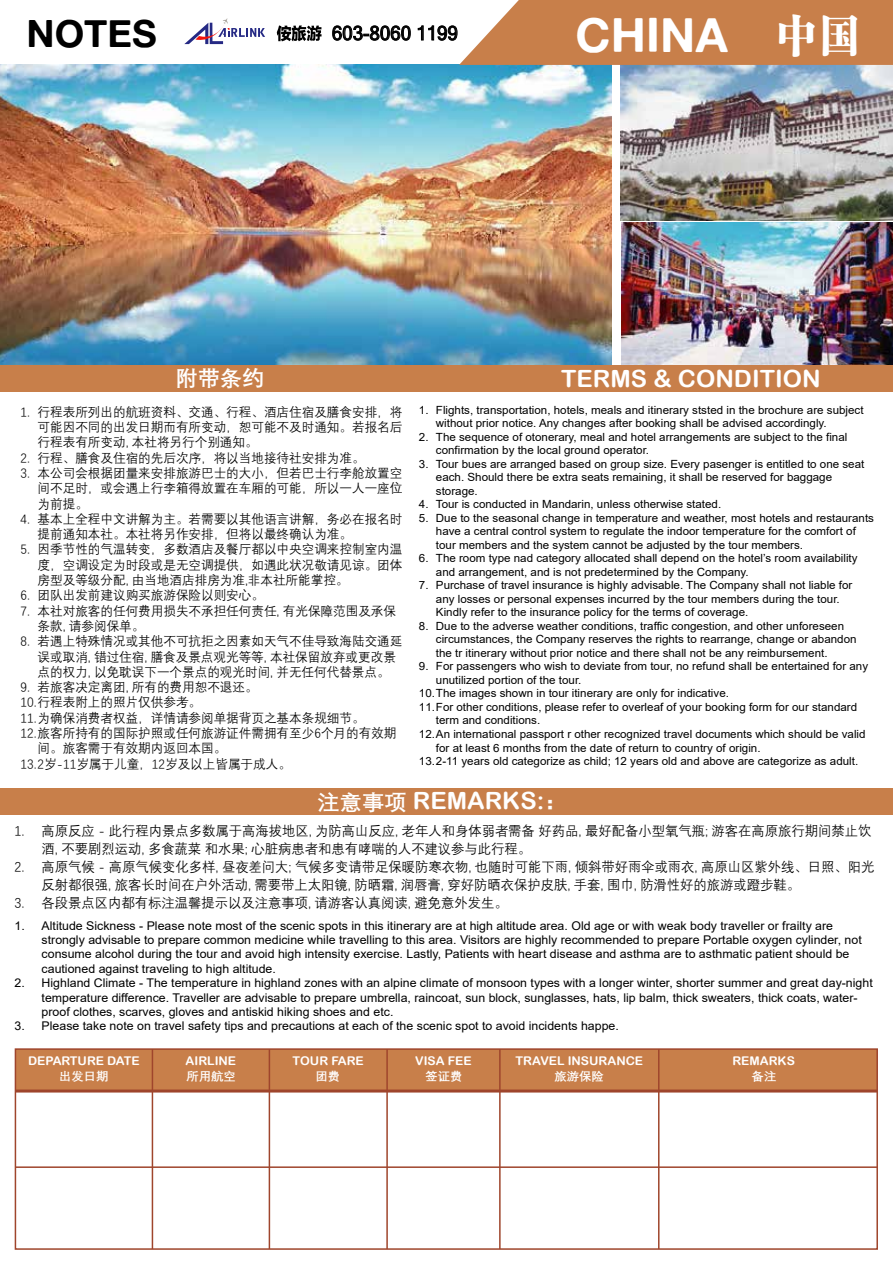
<style>
.page{position:relative;width:893px;height:1263px;background:#fff}
.page>*{position:absolute;margin:0;border:0;box-sizing:border-box;transform-origin:0 0}
.t1{font:47.55px "Alte Haas Grotesk Bold";color:#fff}
.t2{font:37.95px "Alte Haas Grotesk Bold";color:#000}
.t3{font:23.7px "Arial Rounded MT Bold";color:#fff}
.t4{font:700 21.6px "Deng Xian";color:#fff}
.t5{font:19.5px "Microsoft Sans Serif";color:#000;scale:.96 1}
.t6{font:13.5px/18px "Deng Xian";color:#000}
.t7{font:12.75px/15.3px "Deng Xian";color:#000;text-align:justify}
.t8{font:12px/14.4px "Arial";color:#000}
.t9{font:12px "Arial Rounded MT Bold";color:#fff}
.t10{font:700 12px "Deng Xian";color:#fff}
.t11{font:11.25px/13.5px "Arial";color:#000}
.s1{font-family:"Cloud Rui Song Cu GBK";font-size:43.35px}
.s2{font-family:"Deng Xian";font-weight:700;font-size:21.6px}
</style>
<div class="page">
<img style="left:621px;top:223px;width:272px;height:142px">
<img style="left:0;top:65px;width:612px;height:300px">
<img style="left:620px;top:65px;width:273px;height:156px">
<div style="left:0;top:365px;width:893px;height:27px;background:#c87f4a"></div>
<div style="left:0;top:788px;width:893px;height:26px;background:#c87f4a"></div>
<div style="left:15px;top:1049px;width:862px;height:42px;background:#c87f4a"></div>
<hr style="left:15px;top:1166px;width:862px;height:2px;background:#9f452c">
<hr style="left:152px;top:1049px;width:1px;height:200px;background:#9f452c">
<hr style="left:269px;top:1049px;width:1px;height:200px;background:#9f452c">
<hr style="left:386px;top:1049px;width:2px;height:200px;background:#9f452c">
<hr style="left:499px;top:1049px;width:2px;height:200px;background:#9f452c">
<hr style="left:658px;top:1049px;width:1px;height:200px;background:#9f452c">
<div style="left:15px;top:1048px;width:863px;height:202px;border:2px solid #9f452c"></div>
<hr style="left:15px;top:1089px;width:862px;height:3px;background:#9f452c">
<svg style="left:277px;top:25px;width:45px;height:16px"></svg>
<svg style="left:184px;top:18px;width:81px;height:26px"></svg>
<svg style="left:332px;top:25px;width:79px;height:16px"></svg>
<svg style="left:418px;top:0;width:475px;height:65px;background:#cd9063"></svg>
<h2 class="t2" style="left:27px;top:10px;width:132px">NOTES</h2>
<h1 class="t1" style="left:576px;top:6px;width:285px">CHINA <span class="s1">中国</span></h1>
<h3 class="t5" style="left:332px;top:20px;width:133px">603-8060 1199</h3>
<h3 class="t4" style="left:175px;top:364px;width:91px">附带条约</h3>
<h3 class="t3" style="left:561px;top:364px;width:261px">TERMS &amp; CONDITION</h3>
<p class="t7" style="left:38px;top:404px;width:366px;text-indent:-17px">1. 行程表所列出的航班资料、交通、行程、酒店住宿及膳食安排，将可能因不同的出发日期而有所变动，恕可能不及时通知。若报名后行程表有所变动, 本社将另行个别通知。</p>
<p class="t7" style="left:21px;top:449px;width:346px">2. 行程、膳食及住宿的先后次序，将以当地接待社安排为准。</p>
<p class="t7" style="left:38px;top:465px;width:366px;text-indent:-17px">3. 本公司会根据团量来安排旅游巴士的大小，但若巴士行李舱放置空间不足时，或会遇上行李箱得放置在车厢的可能，所以一人一座位为前提。</p>
<p class="t7" style="left:38px;top:511px;width:366px;text-indent:-17px">4. 基本上全程中文讲解为主。若需要以其他语言讲解，务必在报名时提前通知本社。本社将另作安排，但将以最终确认为准。</p>
<p class="t7" style="left:38px;top:541px;width:366px;text-indent:-17px">5. 因季节性的气温转变，多数酒店及餐厅都以中央空调来控制室内温度，空调设定为时段或是无空调提供，如遇此状况敬请见谅。团体房型及等级分配, 由当地酒店排房为准,非本社所能掌控。</p>
<p class="t7" style="left:21px;top:587px;width:245px">6. 团队出发前建议购买旅游保险以则安心。</p>
<p class="t7" style="left:38px;top:602px;width:360px;text-indent:-17px">7. 本社对旅客的任何费用损失不承担任何责任, 有光保障范围及承保条款, 请参阅保单。</p>
<p class="t7" style="left:38px;top:633px;width:366px;text-align:left;text-indent:-17px">8. 若遇上特殊情况或其他不可抗拒之因素如天气不佳导致海陆交通延误或取消, 错过住宿, 膳食及景点观光等等, 本社保留放弃或更改景点的权力, 以免耽误下一个景点的观光时间, 并无任何代替景点。</p>
<p class="t7" style="left:21px;top:679px;width:239px">9. 若旅客决定离团, 所有的费用恕不退还。</p>
<p class="t7" style="left:21px;top:694px;width:182px">10.行程表附上的照片仅供参考。</p>
<p class="t7" style="left:21px;top:710px;width:346px">11.为确保消费者权益，详情请参阅单据背页之基本条规细节。</p>
<p class="t7" style="left:21px;top:725px;width:377px">12.旅客所持有的国际护照或任何旅游证件需拥有至少6个月的有效期</p>
<p class="t7" style="left:38px;top:740px;width:190px">间。旅客需于有效期内返回本国。</p>
<p class="t7" style="left:21px;top:755px;width:272px">13.2岁-11岁属于儿童，12岁及以上皆属于成人。</p>
<p class="t11" style="left:436px;top:403px;width:429px;text-indent:-17px">1. Flights, transportation, hotels, meals and itinerary ststed in the brochure are subject without prior notice. Any changes after booking shall be advised accordingly.</p>
<p class="t11" style="left:436px;top:430px;width:413px;text-indent:-17px">2. The sequence of otonerary, meal and hotel arrangements are subject to the final confirmation by the local ground operator.</p>
<p class="t11" style="left:436px;top:457px;width:430px;text-indent:-17px">3. Tour bues are arranged based on group size. Every pasenger is entitled to one seat each. Should there be extra seats remaining, it shall be reserved for baggage storage.</p>
<p class="t11" style="left:419px;top:498px;width:304px">4. Tour is conducted in Mandarin, unless otherwise stated.</p>
<p class="t11" style="left:436px;top:511px;width:440px;text-indent:-17px">5. Due to the seasonal change in temperature and weather, most hotels and restaurants have a central control system to regulate the indoor temperature for the comfort of tour members and the system cannot be adjusted by the tour members.</p>
<p class="t11" style="left:436px;top:552px;width:423px;text-indent:-17px">6. The room type nad category allocated shall depend on the hotel’s room availability and arrangement, and is not predetermined by the Company.</p>
<p class="t11" style="left:436px;top:579px;width:418px;text-indent:-17px">7. Purchase of travel insurance is highly advisable. The Company shall not liable for any losses or personal expenses incurred by the tour members during the tour.<br>Kindly refer to the insurance policy for the terms of coverage.</p>
<p class="t11" style="left:436px;top:619px;width:422px;text-indent:-17px">8. Due to the adverse weather conditions, traffic congestion, and other unforeseen circumstances, the Company reserves the rights to rearrange, change or abandon the tr itinerary without prior notice and there shall not be any reimbursement.</p>
<p class="t11" style="left:419px;top:660px;width:451px">9. For passengers who wish to deviate from tour, no refund shall be entertained for any</p>
<p class="t11" style="left:436px;top:673px;width:147px">unutilized portion of the tour.</p>
<p class="t11" style="left:419px;top:687px;width:312px">10.The images shown in tour itinerary are only for indicative.</p>
<p class="t11" style="left:419px;top:700px;width:440px">11.For other conditions, please refer to overleaf of your booking form for our standard</p>
<p class="t11" style="left:436px;top:714px;width:106px">term and conditions.</p>
<p class="t11" style="left:419px;top:727px;width:448px">12.An international passport r other recognized travel documents which should be valid</p>
<p class="t11" style="left:436px;top:741px;width:326px">for at least 6 months from the date of return to country of origin.</p>
<p class="t11" style="left:419px;top:754px;width:441px">13.2-11 years old categorize as child; 12 years old and above are categorize as adult.</p>
<h3 class="t3" style="left:318px;top:787px;width:250px"><span class="s2">注意事项</span> REMARKS:<span class="s2">：</span></h3>
<p class="t6" style="left:42px;top:821px;width:831px;text-indent:-27px">1. 高原反应 - 此行程内景点多数属于高海拔地区, 为防高山反应, 老年人和身体弱者需备 好药品, 最好配备小型氧气瓶; 游客在高原旅行期间禁止饮酒, 不要剧烈运动, 多食蔬菜 和水果; 心脏病患者和患有哮喘的人不建议参与此行程。</p>
<p class="t6" style="left:42px;top:857px;width:834px;text-indent:-27px">2. 高原气候 - 高原气候变化多样, 昼夜差问大; 气候多变请带足保暖防寒衣物, 也随时可能下雨, 倾斜带好雨伞或雨衣, 高原山区紫外线、日照、阳光反射都很强, 旅客长时间在户外活动, 需要带上太阳镜, 防晒霜, 润唇膏, 穿好防晒衣保护皮肤, 手套, 围巾, 防滑性好的旅游或蹬步鞋。</p>
<p class="t6" style="left:15px;top:893px;width:495px">3. 各段景点区内都有标注温馨提示以及注意事项, 请游客认真阅读, 避免意外发生。</p>
<p class="t8" style="left:42px;top:918px;width:822px;text-indent:-27px">1. Altitude Sickness - Please note most of the scenic spots in this itinerary are at high altitude area. Old age or with weak body traveller or frailty are strongly advisable to prepare common medicine while travelling to this area. Visitors are highly recommended to prepare Portable oxygen cylinder, not consume alcohol during the tour and avoid high intensity exercise. Lastly, Patients with heart disease and asthma are to asthmatic patient should be cautioned against traveling to high altitude.</p>
<p class="t8" style="left:42px;top:976px;width:833px;text-indent:-27px">2. Highland Climate - The temperature in highland zones with an alpine climate of monsoon types with a longer winter, shorter summer and great day-night temperature difference. Traveller are advisable to prepare umbrella, raincoat, sun block, sunglasses, hats, lip balm, thick sweaters, thick coats, water&shy;proof clothes, scarves, gloves and antiskid hiking shoes and etc.</p>
<p class="t8" style="left:15px;top:1019px;width:606px">3. Please take note on travel safety tips and precautions at each of the scenic spot to avoid incidents happe.</p>
<p class="t9" style="left:28px;top:1054px;width:113px">DEPARTURE DATE</p>
<p class="t10" style="left:59px;top:1068px;width:51px">出发日期</p>
<p class="t9" style="left:186px;top:1054px;width:52px">AIRLINE</p>
<p class="t10" style="left:186px;top:1068px;width:51px">所用航空</p>
<p class="t9" style="left:293px;top:1054px;width:73px">TOUR FARE</p>
<p class="t10" style="left:316px;top:1068px;width:26px">团费</p>
<p class="t9" style="left:415px;top:1054px;width:58px">VISA FEE</p>
<p class="t10" style="left:425px;top:1068px;width:39px">签证费</p>
<p class="t9" style="left:515px;top:1054px;width:129px">TRAVEL INSURANCE</p>
<p class="t10" style="left:554px;top:1068px;width:51px">旅游保险</p>
<p class="t9" style="left:732px;top:1054px;width:64px">REMARKS</p>
<p class="t10" style="left:752px;top:1068px;width:26px">备注</p>
</div>
